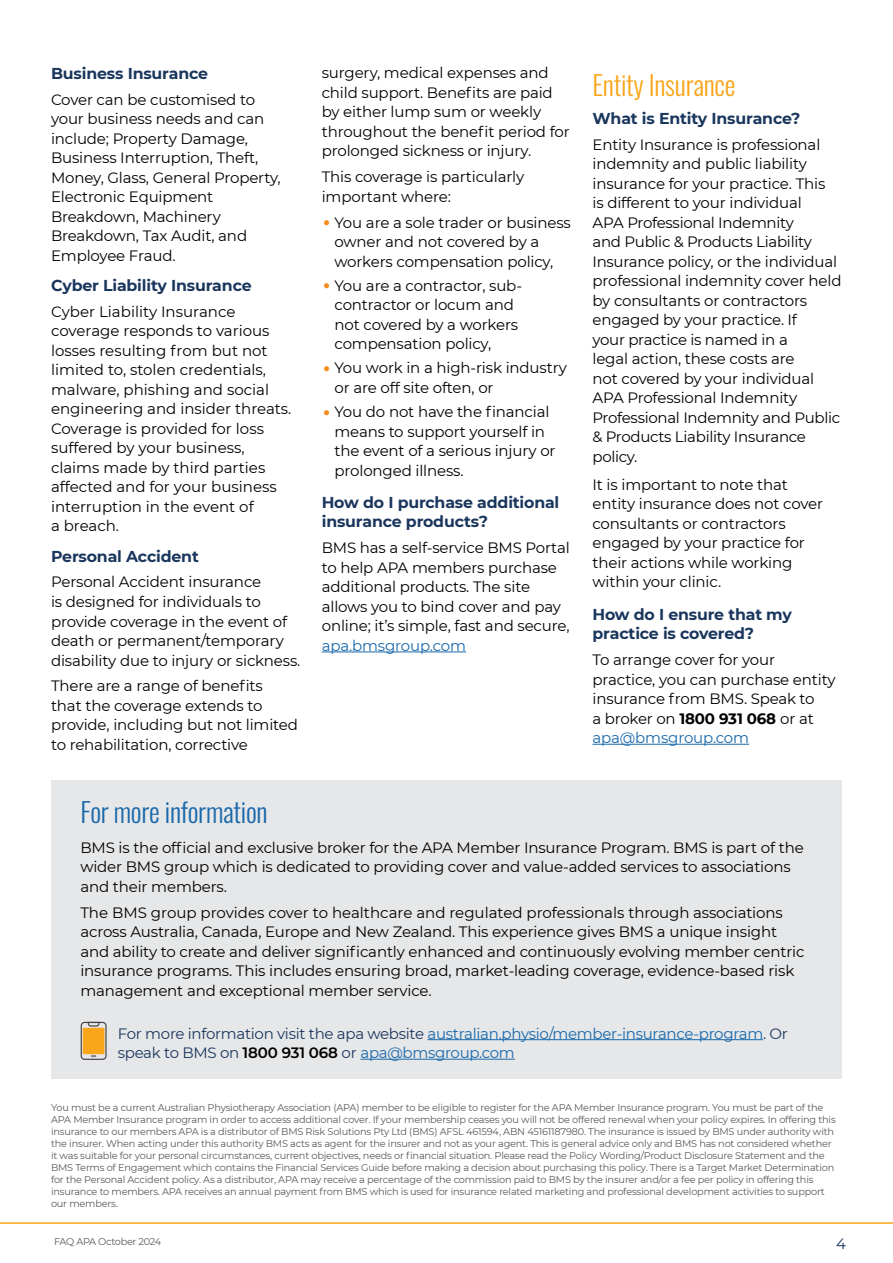
<style>
.page{position:relative;width:893px;height:1263px;background:#fff}
.page>*{position:absolute;margin:0;border:0;box-sizing:border-box;transform-origin:0 0}
.t1{font:300 27px "Oswald";letter-spacing:-.01em;color:#1968ab}
.t2{font:300 27px "Oswald";letter-spacing:-.01em;color:#faa61a}
.t3{font:700 15.75px/19.5px "Montserrat";letter-spacing:-.01em;color:#1a365d}
.t4{font:15px/19.5px "Montserrat";letter-spacing:-.01em;color:#000}
.t5{font:15px/19.5px "Montserrat";letter-spacing:-.02em;color:#1968ab}
.t6{font:15px "Montserrat";color:#1a365d}
.t7{font:9.75px/12px "Montserrat";letter-spacing:-.02em;color:#58595b}
.s1{font-size:33px;color:#f68b1f}
.s2{font-weight:700}
.s3{color:#1968ab}
.s4{color:#1a365d}
.s5{font-weight:600;color:#000}
</style>
<div class="page">
<div style="left:51px;top:780px;width:791px;height:299px;background:#e6e7e8"></div>
<hr style="left:427px;top:1039px;width:336px;height:1px;background:#1968ab">
<hr style="left:360px;top:1059px;width:155px;height:1px;background:#1968ab">
<svg style="left:81px;top:1022px;width:26px;height:38px"></svg>
<div style="left:83px;top:1028px;width:21px;height:26px;background:#faa61a"></div>
<hr style="left:0;top:1222px;width:893px;height:2px;background:#faa61a">
<hr style="left:322px;top:651px;width:144px;height:1px;background:#1968ab">
<hr style="left:592px;top:744px;width:157px;height:1px;background:#1968ab">
<p class="t3" style="left:51px;top:63px;width:159px">Business Insurance</p>
<p class="t4" style="left:51px;top:89px;width:231px">Cover can be customised to your business needs and can include; Property Damage,<br>Business Interruption, Theft,<br>Money, Glass, General Property,<br>Electronic Equipment<br>Breakdown, Machinery<br>Breakdown, Tax Audit, and<br>Employee Fraud.</p>
<p class="t3" style="left:51px;top:275px;width:202px">Cyber Liability Insurance</p>
<p class="t4" style="left:51px;top:301px;width:242px">Cyber Liability Insurance coverage responds to various losses resulting from but not limited to, stolen credentials, malware, phishing and social engineering and insider threats.<br>Coverage is provided for loss suffered by your business, claims made by third parties affected and for your business interruption in the event of<br>a breach.</p>
<p class="t3" style="left:51px;top:545px;width:149px">Personal Accident</p>
<p class="t4" style="left:51px;top:572px;width:251px">Personal Accident insurance<br>is designed for individuals to provide coverage in the event of death or permanent/temporary disability due to injury or sickness.</p>
<p class="t4" style="left:51px;top:676px;width:248px">There are a range of benefits<br>that the coverage extends to provide, including but not limited to rehabilitation, corrective</p>
<p class="t4" style="left:322px;top:63px;width:250px">surgery, medical expenses and child support. Benefits are paid by either lump sum or weekly throughout the benefit period for prolonged sickness or injury.</p>
<p class="t4" style="left:322px;top:167px;width:204px">This coverage is particularly important where:</p>
<p class="t4" style="left:334px;top:212px;width:238px;text-indent:-13px"><span class="s1">•</span> You are a sole trader or business owner and not covered by a workers compensation policy,</p>
<p class="t4" style="left:334px;top:275px;width:189px;text-indent:-13px"><span class="s1">•</span> You are a contractor, sub&shy;contractor or locum and not covered by a workers compensation policy,</p>
<p class="t4" style="left:334px;top:358px;width:234px;text-indent:-13px"><span class="s1">•</span> You work in a high-risk industry or are off site often, or</p>
<p class="t4" style="left:334px;top:401px;width:223px;text-indent:-13px"><span class="s1">•</span> You do not have the financial means to support yourself in the event of a serious injury or prolonged illness.</p>
<p class="t3" style="left:322px;top:492px;width:239px">How do I purchase additional insurance products?</p>
<p class="t4" style="left:322px;top:538px;width:250px">BMS has a self-service BMS Portal to help APA members purchase additional products. The site allows you to bind cover and pay online; it’s simple, fast and secure,</p>
<p class="t5" style="left:322px;top:635px;width:146px">apa.bmsgroup.com</p>
<h1 class="t2" style="left:592px;top:61px;width:145px">Entity Insurance</h1>
<p class="t3" style="left:592px;top:108px;width:209px">What is Entity Insurance?</p>
<p class="t4" style="left:592px;top:134px;width:251px">Entity Insurance is professional indemnity and public liability insurance for your practice. This<br>is different to your individual<br>APA Professional Indemnity<br>and Public &amp; Products Liability<br>Insurance policy, or the individual professional indemnity cover held by consultants or contractors engaged by your practice. If<br>your practice is named in a<br>legal action, these costs are<br>not covered by your individual<br>APA Professional Indemnity<br>Professional Indemnity and Public &amp; Products Liability Insurance policy.</p>
<p class="t4" style="left:592px;top:474px;width:232px">It is important to note that entity insurance does not cover consultants or contractors engaged by your practice for their actions while working within your clinic.</p>
<p class="t3" style="left:592px;top:604px;width:201px">How do I ensure that my practice is covered?</p>
<p class="t4" style="left:592px;top:649px;width:245px">To arrange cover for your practice, you can purchase entity insurance from BMS. Speak to<br>a broker on <span class="s2">1800 931 068</span> or at <span class="s3">apa@bmsgroup.com</span></p>
<h1 class="t1" style="left:80px;top:788px;width:189px">For more information</h1>
<p class="t4" style="left:80px;top:837px;width:725px">BMS is the official and exclusive broker for the APA Member Insurance Program. BMS is part of the wider BMS group which is dedicated to providing cover and value-added services to associations and their members.</p>
<p class="t4" style="left:80px;top:902px;width:726px">The BMS group provides cover to healthcare and regulated professionals through associations across Australia, Canada, Europe and New Zealand. This experience gives BMS a unique insight and ability to create and deliver significantly enhanced and continuously evolving member centric insurance programs. This includes ensuring broad, market-leading coverage, evidence-based risk management and exceptional member service.</p>
<p class="t5" style="left:118px;top:1023px;width:671px"><span class="s4">For more information visit the apa website</span> australian.physio/member-insurance-program<span class="s4">. Or speak to BMS on</span> <span class="s5">1800 931 068</span> <span class="s4">or</span> apa@bmsgroup.com</p>
<p class="t7" style="left:51px;top:1101px;width:786px">You must be a current Australian Physiotherapy Association (APA) member to be eligible to register for the APA Member Insurance program. You must be part of the APA Member Insurance program in order to access additional cover. If your membership ceases you will not be offered renewal when your policy expires. In offering this insurance to our members APA is a distributor of BMS Risk Solutions Pty Ltd (BMS) AFSL 461594, ABN 45161187980. The insurance is issued by BMS under authority with the insurer. When acting under this authority BMS acts as agent for the insurer and not as your agent. This is general advice only and BMS has not considered whether it was suitable for your personal circumstances, current objectives, needs or financial situation. Please read the Policy Wording/Product Disclosure Statement and the BMS Terms of Engagement which contains the Financial Services Guide before making a decision about purchasing this policy. There is a Target Market Determination for the Personal Accident policy. As a distributor, APA may receive a percentage of the commission paid to BMS by the insurer and/or a fee per policy in offering this insurance to members. APA receives an annual payment from BMS which is used for insurance related marketing and professional development activities to support our members.</p>
<p class="t7" style="left:54px;top:1235px;width:109px">FAQ APA October 2024</p>
<p class="t6" style="left:836px;top:1233px;width:11px">4</p>
</div>
